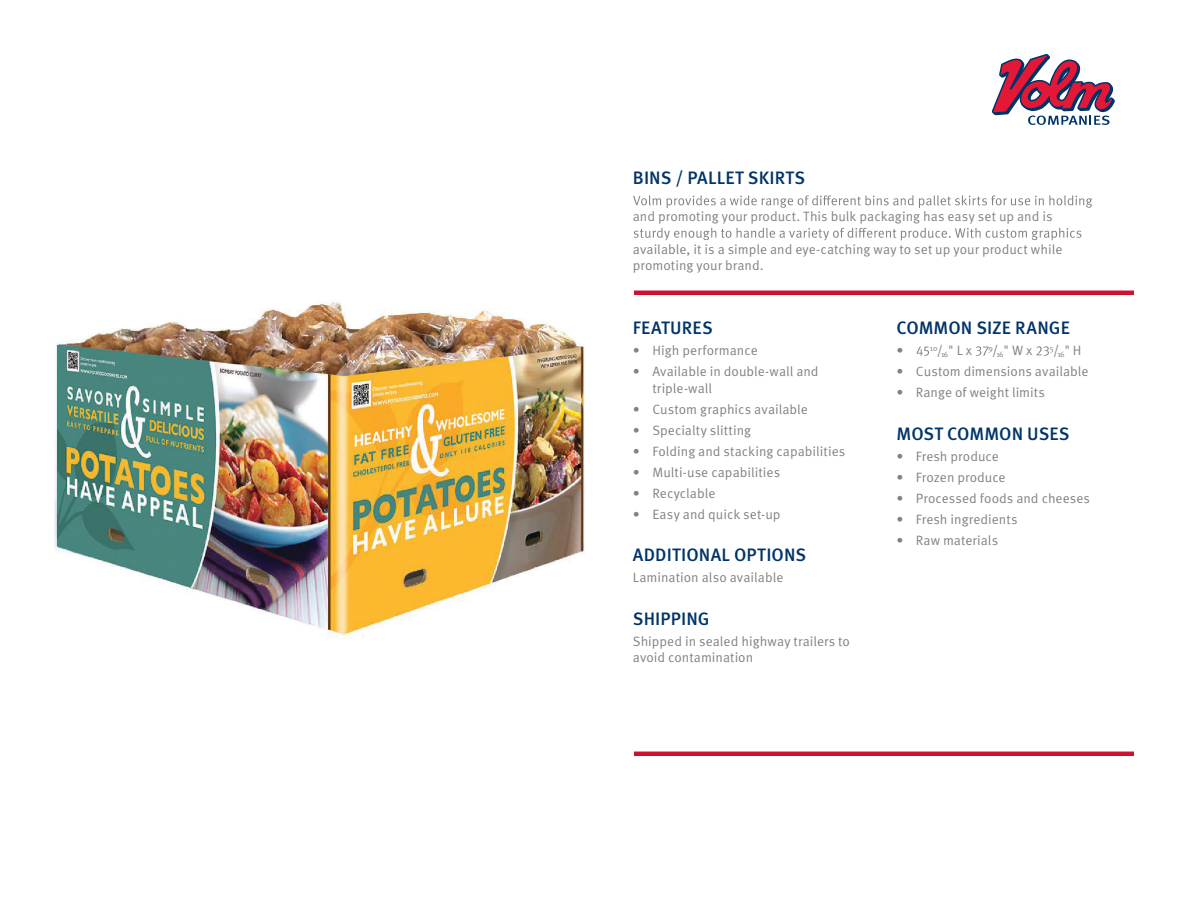
<style>
.page{position:relative;width:1188px;height:918px;background:#fff}
.page>*{position:absolute;margin:0;border:0;box-sizing:border-box;transform-origin:0 0}
.t1{font:500 18px "Meta Pro";letter-spacing:.005em;color:#003468}
.t2{font:13.5px/16.2px "Meta Pro Norm";color:#808285}
.t3{font:7.8px "Meta Pro Norm";color:#808285}
</style>
<div class="page">
<svg style="left:992px;top:54px;width:123px;height:71px"></svg>
<hr style="left:634px;top:752px;width:500px;height:4px;background:#cc122e">
<hr style="left:634px;top:291px;width:500px;height:4px;background:#cc122e">
<img style="left:54px;top:301px;width:530px;height:337px">
<svg style="left:633px;top:195px;width:459px;height:13px"></svg>
<svg style="left:634px;top:228px;width:447px;height:12px"></svg>
<svg style="left:917px;top:346px;width:12px;height:10px"></svg>
<svg style="left:976px;top:346px;width:13px;height:10px"></svg>
<svg style="left:1036px;top:346px;width:13px;height:10px"></svg>
<h1 class="t1" style="left:633px;top:164px;width:174px">BINS / PALLET SKIRTS</h1>
<p class="t2" style="left:633px;top:208px;width:421px">and promoting your product. This bulk packaging has easy set up and is</p>
<p class="t2" style="left:633px;top:240px;width:431px">available, it is a simple and eye-catching way to set up your product while promoting your brand.</p>
<h1 class="t1" style="left:633px;top:314px;width:81px">FEATURES</h1>
<p class="t2" style="left:633px;top:342px;width:126px">• High performance</p>
<p class="t2" style="left:652px;top:363px;width:168px;text-indent:-20px">• Available in double-wall and triple-wall</p>
<p class="t2" style="left:633px;top:400px;width:177px">• Custom graphics available</p>
<p class="t2" style="left:633px;top:421px;width:120px">• Specialty slitting</p>
<p class="t2" style="left:633px;top:442px;width:214px">• Folding and stacking capabilities</p>
<p class="t2" style="left:633px;top:463px;width:149px">• Multi-use capabilities</p>
<p class="t2" style="left:633px;top:484px;width:84px">• Recyclable</p>
<p class="t2" style="left:633px;top:505px;width:149px">• Easy and quick set-up</p>
<h1 class="t1" style="left:633px;top:541px;width:175px">ADDITIONAL OPTIONS</h1>
<p class="t2" style="left:633px;top:568px;width:152px">Lamination also available</p>
<h1 class="t1" style="left:633px;top:605px;width:78px">SHIPPING</h1>
<p class="t2" style="left:633px;top:632px;width:219px">Shipped in sealed highway trailers to avoid contamination</p>
<h1 class="t1" style="left:896px;top:314px;width:175px">COMMON SIZE RANGE</h1>
<p class="t2" style="left:896px;top:342px;width:138px">• <sup>10</sup>/<sub>16</sub>" L x <sup>9</sup>/<sub>16</sub>" W x</p>
<p class="t3" style="left:1050px;top:348px;width:33px">5<sup>/</sup>16<sup>"</sup> <sup>H</sup></p>
<p class="t2" style="left:896px;top:363px;width:194px">• Custom dimensions available</p>
<p class="t2" style="left:896px;top:384px;width:150px">• Range of weight limits</p>
<h1 class="t1" style="left:896px;top:420px;width:175px">MOST COMMON USES</h1>
<p class="t2" style="left:896px;top:447px;width:104px">• Fresh produce</p>
<p class="t2" style="left:896px;top:468px;width:111px">• Frozen produce</p>
<p class="t2" style="left:896px;top:489px;width:195px">• Processed foods and cheeses</p>
<p class="t2" style="left:896px;top:510px;width:123px">• Fresh ingredients</p>
<p class="t2" style="left:896px;top:531px;width:103px">• Raw materials</p>
</div>
